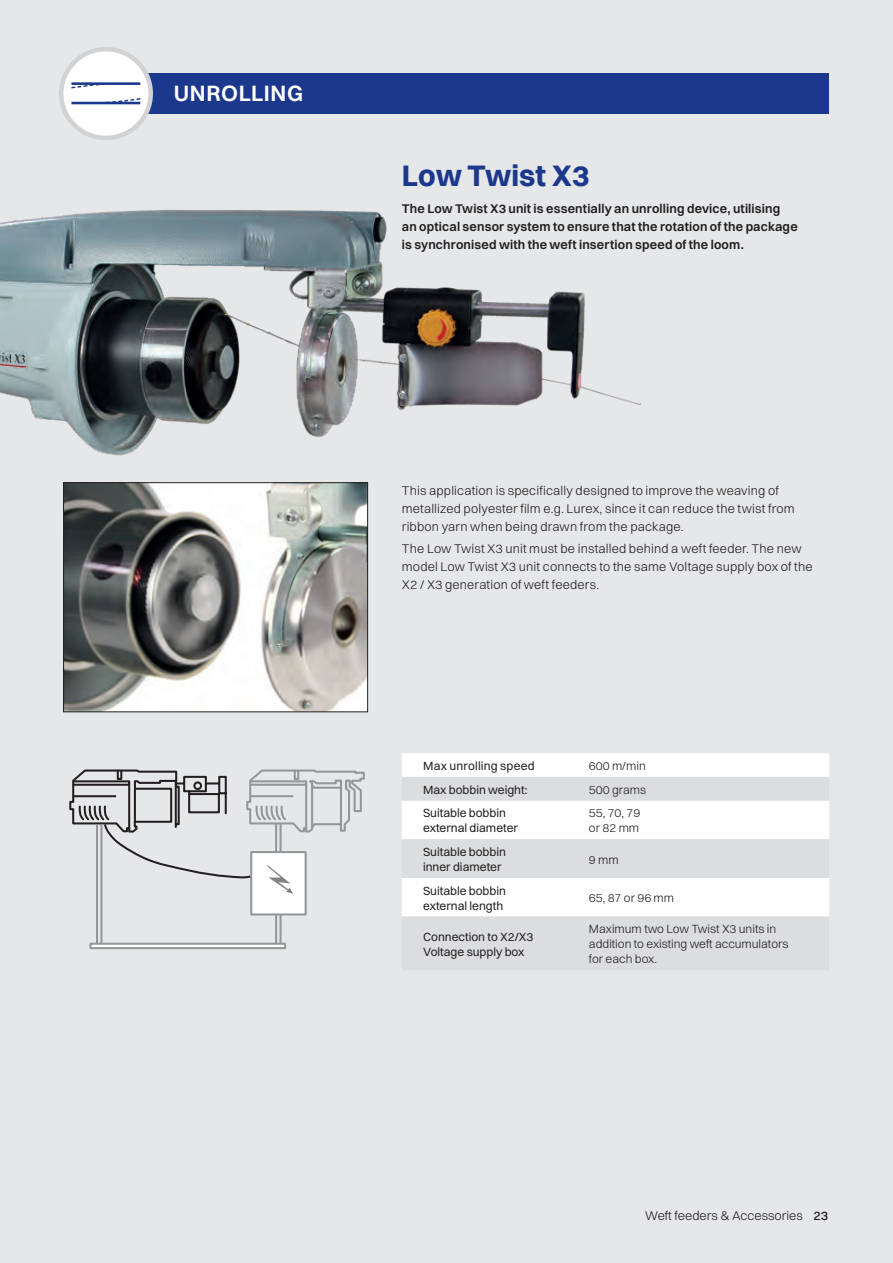
<style>
.page{position:relative;width:893px;height:1263px;background:#e6e7e9}
.page>*{position:absolute;margin:0;border:0;box-sizing:border-box;transform-origin:0 0}
.t1{font:700 30px "Switzer";color:#1b388c}
.t2{font:600 22.5px "Switzer";letter-spacing:.025em;color:#fff}
.t3{font:300 12.75px/18px "Switzer";letter-spacing:.01em;color:#231f20}
.t4{font:600 12.75px/18px "Switzer";letter-spacing:.015em;color:#231f20}
.t5{font:12px/15px "Switzer";letter-spacing:-.005em;color:#231f20}
.t6{font:300 12px/15px "Switzer";letter-spacing:-.005em;color:#231f20}
.t7{font:12px "Switzer";letter-spacing:.015em;color:#231f20}
.s1{font-weight:500}
</style>
<div class="page">
<div style="left:96px;top:823px;width:6px;height:124px;border:2px solid #939598"></div>
<div style="left:275px;top:822px;width:7px;height:125px;border:2px solid #939598"></div>
<div style="left:250px;top:851px;width:57px;height:64px;background:#fff;border:2px solid #939598"></div>
<div style="left:89px;top:943px;width:197px;height:6px;border:2px solid #939598"></div>
<svg style="left:69px;top:769px;width:296px;height:125px"></svg>
<img style="left:0;top:209px;width:640px;height:247px">
<img style="left:65px;top:484px;width:301px;height:226px">
<div style="left:63px;top:482px;width:305px;height:230px;border:1px solid #231f20"></div>
<div style="left:402px;top:753px;width:427px;height:24px;background:#fff"></div>
<svg style="left:402px;top:801px;width:427px;height:115px;fill:#fff"></svg>
<div style="left:89px;top:73px;width:740px;height:41px;background:#1b388c"></div>
<div style="left:61px;top:49px;width:90px;height:89px;background:#fff;border-radius:50%"></div>
<div style="left:59px;top:47px;width:94px;height:93px;border:4px solid #d1d2d4;border-radius:50%"></div>
<svg style="left:71px;top:85px;width:29px;height:4px"></svg>
<svg style="left:105px;top:98px;width:36px;height:6px"></svg>
<hr style="left:71px;top:82px;width:69px;height:3px;background:#1b388c">
<hr style="left:71px;top:102px;width:69px;height:2px;background:#1b388c">
<h2 class="t2" style="left:174px;top:80px;width:131px">UNROLLING</h2>
<h1 class="t1" style="left:402px;top:157px;width:189px">Low Twist X3</h1>
<p class="t4" style="left:402px;top:199px;width:397px">The Low Twist X3 unit is essentially an unrolling device, utilising an optical sensor system to ensure that the rotation of the package is synchronised with the weft insertion speed of the loom.</p>
<p class="t3" style="left:402px;top:481px;width:394px">This application is specifically designed to improve the weaving of metallized polyester film e.g. Lurex, since it can reduce the twist from ribbon yarn when being drawn from the package.</p>
<p class="t3" style="left:402px;top:540px;width:412px">The Low Twist X3 unit must be installed behind a weft feeder. The new model Low Twist X3 unit connects to the same Voltage supply box of the<br>X2 / X3 generation of weft feeders.</p>
<p class="t7" style="left:423px;top:759px;width:113px">Max unrolling speed</p>
<p class="t6" style="left:589px;top:758px;width:58px">600 m/min</p>
<p class="t5" style="left:423px;top:782px;width:106px">Max bobbin weight:</p>
<p class="t6" style="left:589px;top:782px;width:59px">500 grams</p>
<p class="t5" style="left:423px;top:806px;width:96px">Suitable bobbin external diameter</p>
<p class="t6" style="left:589px;top:806px;width:53px">55, 70, 79 or 82 mm</p>
<p class="t5" style="left:423px;top:844px;width:84px">Suitable bobbin inner diameter</p>
<p class="t6" style="left:589px;top:852px;width:31px">9 mm</p>
<p class="t5" style="left:423px;top:883px;width:84px">Suitable bobbin external length</p>
<p class="t6" style="left:589px;top:890px;width:87px">65, 87 or 96 mm</p>
<p class="t5" style="left:423px;top:929px;width:112px">Connection to X2/X3<br>Voltage supply box</p>
<p class="t6" style="left:589px;top:922px;width:201px">Maximum two Low Twist X3 units in addition to existing weft accumulators for each box.</p>
<p class="t3" style="left:645px;top:1206px;width:185px">Weft feeders &amp; Accessories <span class="s1">23</span></p>
</div>
